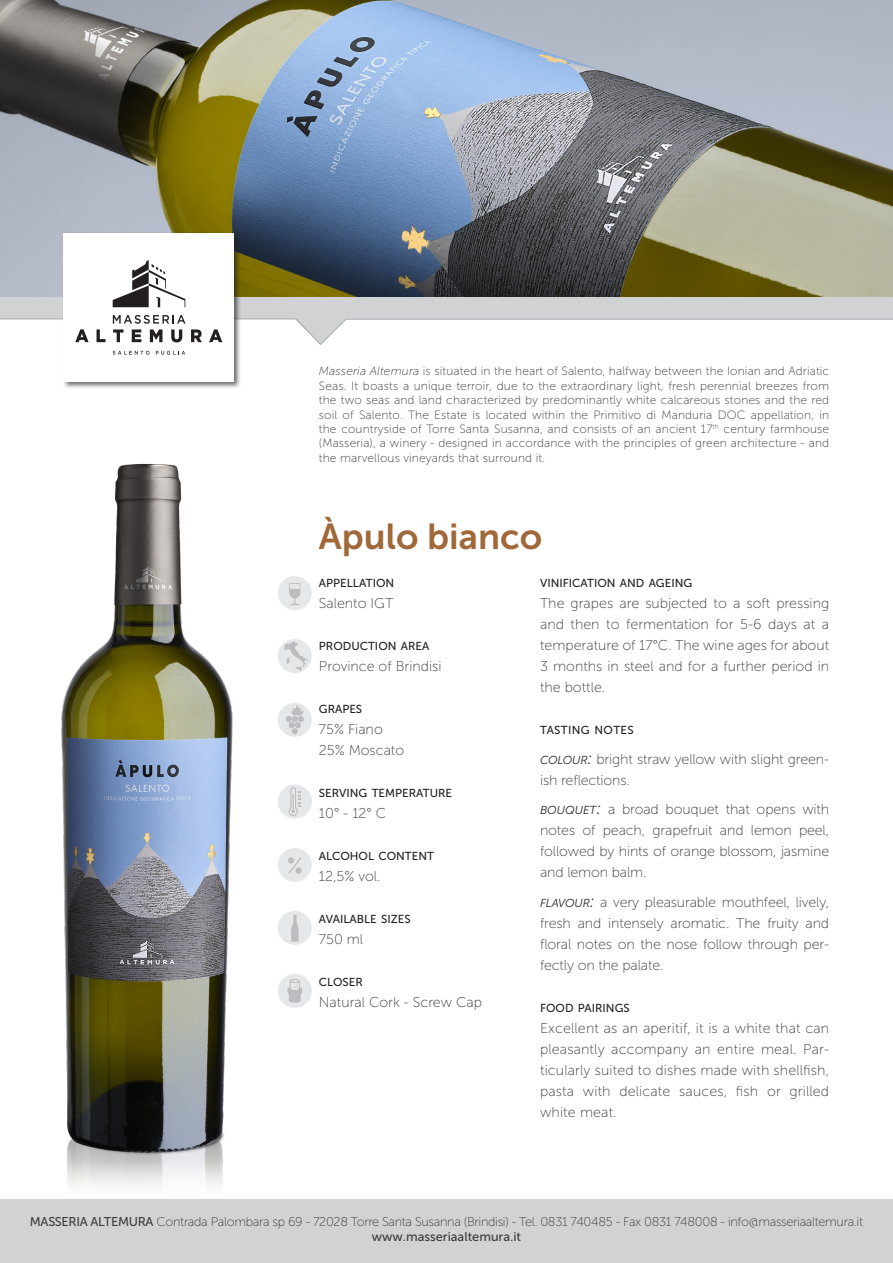
<style>
.page{position:relative;width:893px;height:1263px;background:#fff}
.page>*{position:absolute;margin:0;border:0;box-sizing:border-box;transform-origin:0 0}
.t1{font:36px "Museo Sans 700";color:#a1683a}
.t2{font:14.25px/21px "Museo Sans 100";color:#3e3e3f;text-align:justify}
.t3{font:12.75px "Museo Sans 100";letter-spacing:-.025em;color:#3e3e3f}
.t4{font:12.75px "Museo Sans 500";color:#3e3e3f}
.t5{font:12px/14.4px "Museo Sans 100";letter-spacing:.01em;color:#3e3e3f;text-align:justify}
.t6{font:11.55px "Museo Sans 500";color:#231f20}
.t7{font:11.55px "Museo Sans 500";letter-spacing:.03em;color:#231f20}
.s1{font-style:italic}
.s2{font-family:"Museo Sans 300";font-style:italic;font-size:11.55px;color:#231f20}
.s3{font-family:"Museo Sans 300";font-style:italic;font-size:16.5px;color:#231f20}
.s4{font-family:"Museo Sans 500"}
</style>
<div class="page">
<div style="left:0;top:1199px;width:893px;height:64px;background:#d1d2d4"></div>
<img style="left:0;top:0;width:893px;height:260px">
<img style="left:61px;top:463px;width:224px;height:722px">
<div style="left:62px;top:231px;width:179px;height:158px;background:#231f20;opacity:.65"></div>
<div style="left:64px;top:233px;width:170px;height:149px;background:#fff"></div>
<svg style="left:113px;top:351px;width:37px;height:4px"></svg>
<svg style="left:156px;top:351px;width:29px;height:4px"></svg>
<svg style="left:0;top:260px;width:893px;height:85px"></svg>
<div style="left:278px;top:576px;width:34px;height:34px;background:#e6e7e9;border-radius:50%"></div>
<svg style="left:289px;top:583px;width:11px;height:22px"></svg>
<div style="left:278px;top:639px;width:34px;height:34px;background:#e6e7e9;border-radius:50%"></div>
<svg style="left:284px;top:641px;width:24px;height:30px"></svg>
<div style="left:278px;top:703px;width:34px;height:34px;background:#e6e7e9;border-radius:50%"></div>
<svg style="left:286px;top:705px;width:18px;height:29px"></svg>
<div style="left:278px;top:848px;width:34px;height:34px;background:#e6e7e9;border-radius:50%"></div>
<svg style="left:288px;top:857px;width:14px;height:17px"></svg>
<div style="left:278px;top:911px;width:34px;height:34px;background:#e6e7e9;border-radius:50%"></div>
<svg style="left:291px;top:915px;width:8px;height:26px"></svg>
<div style="left:278px;top:784px;width:34px;height:35px;background:#e6e7e9;border-radius:50%"></div>
<svg style="left:288px;top:787px;width:13px;height:29px"></svg>
<div style="left:278px;top:974px;width:34px;height:34px;background:#e6e7e9;border-radius:50%"></div>
<svg style="left:287px;top:979px;width:15px;height:24px"></svg>
<p class="t5" style="left:319px;top:364px;width:512px"><span class="s1">Masseria Altemura</span> is situated in the heart of Salento, halfway between the Ionian and Adriatic Seas. It boasts a unique terroir, due to the extraordinary light, fresh perennial breezes from the two seas and land characterized by predominantly white calcareous stones and the red soil of Salento. The Estate is located within the Primitivo di Manduria DOC appellation, in the countryside of Torre Santa Susanna, and consists of an ancient 17<sup>th</sup> century farmhouse (Masseria), a winery - designed in accordance with the principles of green architecture - and the marvellous vineyards that surround it.</p>
<p class="t1" style="left:319px;top:517px;width:225px">Àpulo bianco</p>
<p class="t6" style="left:319px;top:577px;width:77px">APPELLATION</p>
<p class="t2" style="left:319px;top:593px;width:76px">Salento IGT</p>
<p class="t6" style="left:319px;top:640px;width:112px">PRODUCTION AREA</p>
<p class="t2" style="left:319px;top:656px;width:124px">Province of Brindisi</p>
<p class="t6" style="left:319px;top:703px;width:45px">GRAPES</p>
<p class="t2" style="left:319px;top:719px;width:65px">75% Fiano</p>
<p class="t2" style="left:319px;top:740px;width:87px">25% Moscato</p>
<p class="t6" style="left:319px;top:787px;width:135px">SERVING TEMPERATURE</p>
<p class="t2" style="left:319px;top:803px;width:69px">10° - 12° C</p>
<p class="t6" style="left:319px;top:850px;width:117px">ALCOHOL CONTENT</p>
<p class="t2" style="left:319px;top:866px;width:63px">12,5% vol.</p>
<p class="t6" style="left:319px;top:913px;width:93px">AVAILABLE SIZES</p>
<p class="t2" style="left:319px;top:929px;width:46px">750 ml</p>
<p class="t6" style="left:319px;top:976px;width:46px">CLOSER</p>
<p class="t2" style="left:319px;top:992px;width:165px">Natural Cork - Screw Cap</p>
<p class="t6" style="left:540px;top:577px;width:154px">VINIFICATION AND AGEING</p>
<p class="t2" style="left:540px;top:593px;width:291px">The grapes are subjected to a soft pressing and then to fermentation for 5-6 days at a temperature of 17°C. The wine ages for about 3 months in steel and for a further period in the bottle.</p>
<p class="t7" style="left:540px;top:724px;width:95px">TASTING NOTES</p>
<p class="t2" style="left:540px;top:748px;width:291px"><span class="s2">COLOUR</span><span class="s3">:</span> bright straw yellow with slight green&shy;ish reflections.</p>
<p class="t2" style="left:540px;top:799px;width:291px"><span class="s2">BOUQUET</span><span class="s3">:</span> a broad bouquet that opens with notes of peach, grapefruit and lemon peel, followed by hints of orange blossom, jasmine and lemon balm.</p>
<p class="t2" style="left:540px;top:891px;width:291px"><span class="s2">FLAVOUR</span><span class="s3">:</span> a very pleasurable mouthfeel, lively, fresh and intensely aromatic. The fruity and floral notes on the nose follow through per&shy;fectly on the palate.</p>
<p class="t6" style="left:540px;top:1001px;width:91px">FOOD PAIRINGS</p>
<p class="t2" style="left:540px;top:1017px;width:291px">Excellent as an aperitif, it is a white that can pleasantly accompany an entire meal. Par&shy;ticularly suited to dishes made with shellfish, pasta with delicate sauces, fish or grilled white meat.</p>
<p class="t3" style="left:30px;top:1214px;width:835px"><span class="s4">MASSERIA ALTEMURA</span> Contrada Palombara sp 69 - 72028 Torre Santa Susanna (Brindisi) - Tel. 0831 740485 - Fax 0831 748008 - info@masseriaaltemura.it</p>
<p class="t4" style="left:372px;top:1230px;width:151px">www.masseriaaltemura.it</p>
</div>
